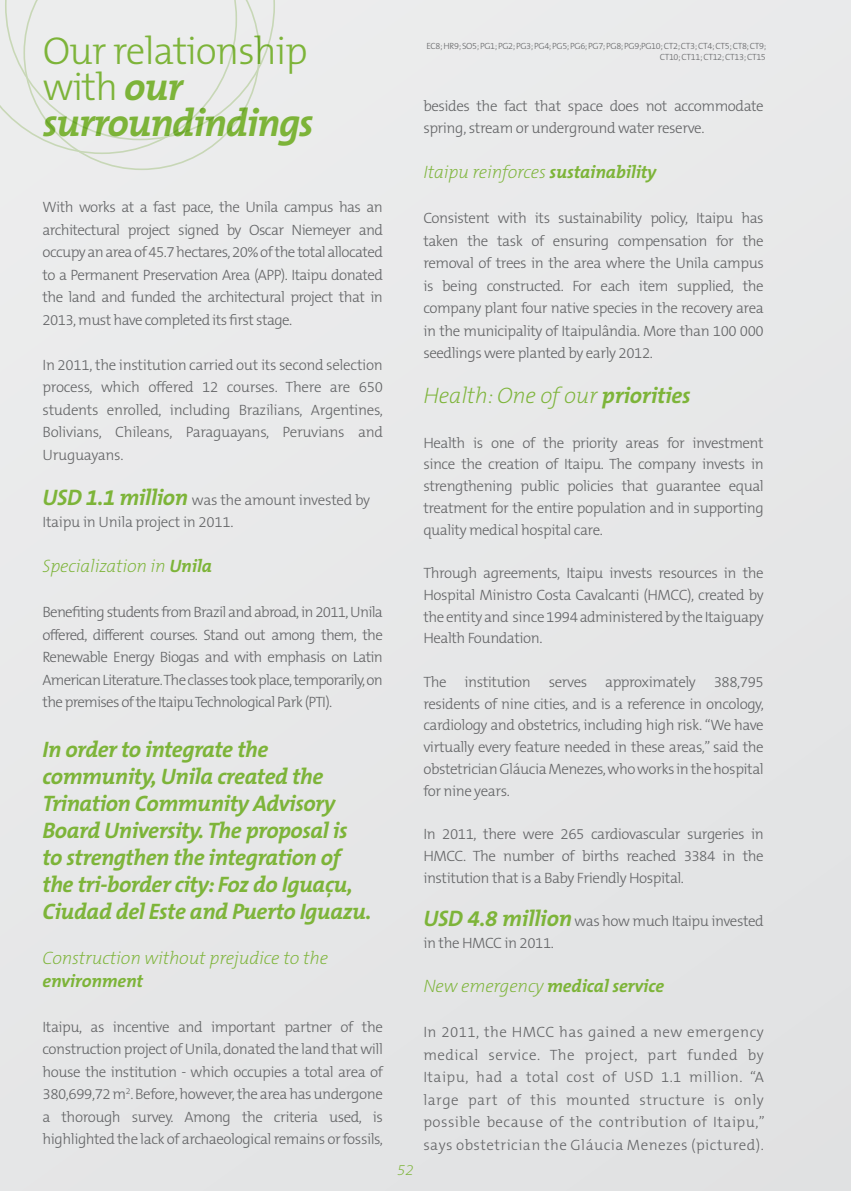
<style>
.page{position:relative;width:851px;height:1191px;background:#fff}
.page>*{position:absolute;margin:0;border:0;box-sizing:border-box;transform-origin:0 0}
.t1{font:300 39px/35.8px "The Mix B3";letter-spacing:-.03em;color:#7db439}
.t2{font:italic 700 39px "The Mix B7";letter-spacing:-.03em;color:#7db439}
.t3{font:italic 700 22.5px/27px "The Mix B7";letter-spacing:-.02em;color:#7db439}
.t4{font:italic 200 22.5px "The Mix B2";letter-spacing:-.01em;color:#7db439}
.t5{font:italic 200 18px "The Mix B2";letter-spacing:-.01em;color:#7db439}
.t6{font:italic 700 18px "The Mix B7";letter-spacing:-.01em;color:#7db439}
.t7{font:300 15px/22.5px "The Mix B3";letter-spacing:-.03em;color:#636466;text-align:justify}
.t8{font:italic 200 15px "The Mix B2";color:#7db439}
.t9{font:300 9px/10.8px "The Mix B3";letter-spacing:-.04em;color:#636466;text-align:right}
.s1{font-family:"The Mix B7";font-weight:700;font-style:italic}
.s2{font-family:"The Mix B7";font-weight:700;font-style:italic;font-size:22.5px;color:#7db439}
.s3{font-family:"The Mix B7";font-weight:700}
.s4{font-family:"The Mix B2";font-weight:200}
</style>
<div class="page">
<div style="left:0;top:0;width:850px;height:1191px;background:#e7e8e8"></div>
<svg style="left:0;top:0;width:275px;height:170px"></svg>
<h1 class="t1" style="left:43px;top:34px;width:266px">Our relationship with <span class="s1">our</span></h1>
<h1 class="t2" style="left:43px;top:102px;width:272px">surroundindings</h1>
<p class="t7" style="left:43px;top:196px;width:342px">With works at a fast pace, the Unila campus has an architectural project signed by Oscar Niemeyer and occupy an area of 45.7 hectares, 20% of the total allocated to a Permanent Preservation Area (APP). Itaipu donated the land and funded the architectural project that in 2013, must have completed its first stage.</p>
<p class="t7" style="left:43px;top:354px;width:342px">In 2011, the institution carried out its second selection process, which offered 12 courses. There are 650 students enrolled, including Brazilians, Argentines, Bolivians, Chileans, Paraguayans, Peruvians and Uruguayans.</p>
<p class="t7" style="left:43px;top:489px;width:329px"><span class="s2">USD 1.1 million</span> was the amount invested by<br>Itaipu in Unila project in 2011.</p>
<p class="t5" style="left:43px;top:556px;width:171px">Specialization in <span class="s3">Unila</span></p>
<p class="t7" style="left:43px;top:601px;width:342px">Benefiting students from Brazil and abroad, in 2011, Unila offered, different courses. Stand out among them, the Renewable Energy Biogas and with emphasis on Latin American Literature. The classes took place, temporarily, on the premises of the Itaipu Technological Park (PTI).</p>
<h2 class="t3" style="left:43px;top:736px;width:330px">In order to integrate the community, Unila created the<br>Trination Community Advisory<br>Board University. The proposal is to strengthen the integration of the tri-border city: Foz do Iguaçu,<br>Ciudad del Este and Puerto Iguazu.</h2>
<p class="t5" style="left:43px;top:948px;width:287px">Construction without prejudice to the</p>
<p class="t6" style="left:43px;top:970px;width:102px">environment</p>
<p class="t7" style="left:43px;top:1015px;width:342px">Itaipu, as incentive and important partner of the construction project of Unila, donated the land that will house the institution - which occupies a total area of 380,699,72 m<sup>2</sup>. Before, however, the area has undergone a thorough survey. Among the criteria used, is highlighted the lack of archaeological remains or fossils,</p>
<p class="t9" style="left:426px;top:41px;width:341px">EC8; HR9; SO5; PG1; PG2; PG3; PG4; PG5; PG6; PG7; PG8; PG9;PG10; CT2; CT3; CT4; CT5; CT8; CT9;<br>CT10; CT11; CT12; CT13; CT15</p>
<p class="t8" style="left:397px;top:1162px;width:18px">52</p>
<p class="t7" style="left:423px;top:95px;width:342px">besides the fact that space does not accommodate spring, stream or underground water reserve.</p>
<p class="t5" style="left:423px;top:162px;width:234px">Itaipu reinforces <span class="s3">sustainability</span></p>
<p class="t7" style="left:423px;top:207px;width:342px">Consistent with its sustainability policy, Itaipu has taken the task of ensuring compensation for the removal of trees in the area where the Unila campus is being constructed. For each item supplied, the company plant four native species in the recovery area in the municipality of Itaipulândia. More than 100 000 seedlings were planted by early 2012.</p>
<h2 class="t4" style="left:423px;top:383px;width:269px">Health: One of our <span class="s3">priorities</span></h2>
<p class="t7" style="left:423px;top:432px;width:342px;line-height:21.8px">Health is one of the priority areas for investment since the creation of Itaipu. The company invests in strengthening public policies that guarantee equal treatment for the entire population and in supporting quality medical hospital care.</p>
<p class="t7" style="left:423px;top:562px;width:342px;line-height:21.8px">Through agreements, Itaipu invests resources in the Hospital Ministro Costa Cavalcanti (HMCC), created by the entity and since 1994 administered by the Itaiguapy Health Foundation.</p>
<p class="t7" style="left:423px;top:671px;width:342px;line-height:21.8px">The institution serves approximately 388,795 residents of nine cities, and is a reference in oncology, cardiology and obstetrics, including high risk. “We have virtually every feature needed in these areas,” said the obstetrician Gláucia Menezes, who works in the hospital for nine years.</p>
<p class="t7" style="left:423px;top:823px;width:342px;line-height:21.8px">In 2011, there were 265 cardiovascular surgeries in HMCC. The number of births reached 3384 in the institution that is a Baby Friendly Hospital.</p>
<p class="t7" style="left:423px;top:910px;width:342px;line-height:21.8px"><span class="s2">USD 4.8 million</span> was how much Itaipu invested in the HMCC in 2011.</p>
<p class="t6" style="left:423px;top:976px;width:242px"><span class="s4">New emergency</span> medical service</p>
<p class="t7" style="left:423px;top:1021px;width:343px">In 2011, the HMCC has gained a new emergency medical service. The project, part funded by Itaipu, had a total cost of USD 1.1 million. “A large part of this mounted structure is only possible because of the contribution of Itaipu,” says obstetrician the Gláucia Menezes (pictured).</p>
</div>
